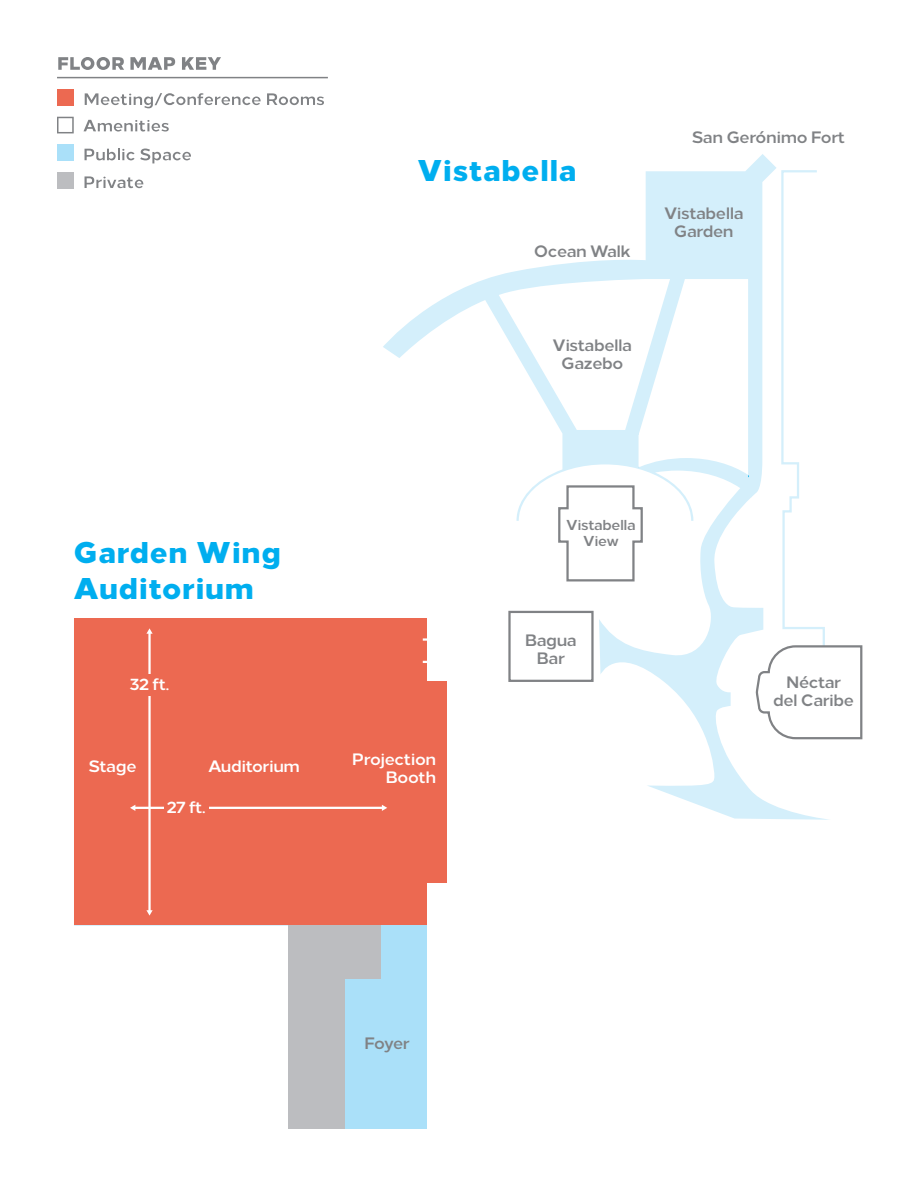
<style>
.page{position:relative;width:918px;height:1188px;background:#fff}
.page>*{position:absolute;margin:0;border:0;box-sizing:border-box;transform-origin:0 0}
.t1{font:800 30px/36px "Loew";letter-spacing:.025em;color:#00aeef}
.t2{font:700 16.5px/18px "Loew";letter-spacing:-.025em;color:#808285;text-align:center}
.t3{font:700 16.5px/18px "Loew";letter-spacing:-.025em;color:#fff;text-align:right}
.t4{font:700 14.4px/15.8px "Loew";letter-spacing:-.025em;color:#808285;text-align:center}
</style>
<div class="page">
<hr style="left:57px;top:77px;width:271px;height:1px;background:#808285">
<svg style="left:58px;top:57px;width:66px;height:13px"></svg>
<svg style="left:130px;top:57px;width:45px;height:13px"></svg>
<svg style="left:182px;top:57px;width:39px;height:13px"></svg>
<div style="left:57px;top:89px;width:17px;height:17px;background:#ec6951"></div>
<svg style="left:85px;top:93px;width:176px;height:15px"></svg>
<svg style="left:267px;top:93px;width:57px;height:12px"></svg>
<svg style="left:57px;top:117px;width:17px;height:16px"></svg>
<svg style="left:84px;top:120px;width:85px;height:12px"></svg>
<div style="left:57px;top:145px;width:17px;height:16px;background:#aae0f9"></div>
<svg style="left:85px;top:149px;width:106px;height:14px"></svg>
<div style="left:57px;top:172px;width:17px;height:17px;background:#bcbdc0"></div>
<svg style="left:85px;top:176px;width:58px;height:12px"></svg>
<div style="left:289px;top:912px;width:138px;height:217px;background:#aae0f9"></div>
<div style="left:74px;top:619px;width:353px;height:306px;background:#ec6951"></div>
<div style="left:403px;top:681px;width:43px;height:201px;background:#ec6951"></div>
<div style="left:289px;top:925px;width:56px;height:204px;background:#bcbdc0"></div>
<div style="left:344px;top:925px;width:37px;height:54px;background:#bcbdc0"></div>
<hr style="left:148px;top:632px;width:3px;height:280px;background:#fff">
<svg style="left:146px;top:628px;width:7px;height:6px"></svg>
<svg style="left:146px;top:910px;width:7px;height:6px"></svg>
<hr style="left:134px;top:807px;width:249px;height:2px;background:#fff">
<svg style="left:130px;top:805px;width:5px;height:6px"></svg>
<div style="left:129px;top:674px;width:41px;height:22px;background:#ec6951"></div>
<div style="left:164px;top:797px;width:45px;height:21px;background:#ec6951"></div>
<svg style="left:383px;top:154px;width:446px;height:666px"></svg>
<svg style="left:748px;top:169px;width:115px;height:571px"></svg>
<svg style="left:557px;top:484px;width:87px;height:99px"></svg>
<div style="left:510px;top:612px;width:82px;height:69px;background:#fff"></div>
<div style="left:508px;top:611px;width:86px;height:71px;border:2px solid #808285"></div>
<h1 class="t1" style="left:417px;top:156px;width:161px">Vistabella</h1>
<p class="t2" style="left:534px;top:244px;width:98px">Ocean Walk</p>
<p class="t2" style="left:552px;top:338px;width:81px">Vistabella<br>Gazebo</p>
<p class="t2" style="left:692px;top:131px;width:155px">San Gerónimo Fort</p>
<p class="t2" style="left:664px;top:206px;width:81px">Vistabella<br>Garden</p>
<h1 class="t1" style="left:73px;top:538px;width:209px">Garden Wing<br>Auditorium</h1>
<p class="t3" style="left:129px;top:678px;width:41px">32 ft.</p>
<p class="t3" style="left:88px;top:759px;width:50px">Stage</p>
<p class="t3" style="left:352px;top:752px;width:86px">Projection<br>Booth</p>
<p class="t3" style="left:208px;top:759px;width:93px">Auditorium</p>
<p class="t3" style="left:167px;top:800px;width:40px">27 ft.</p>
<p class="t4" style="left:566px;top:519px;width:71px">Vistabella<br>View</p>
<p class="t2" style="left:525px;top:634px;width:54px">Bagua<br>Bar</p>
<p class="t2" style="left:773px;top:675px;width:82px">Néctar del Caribe</p>
<p class="t2" style="left:364px;top:1036px;width:47px">Foyer</p>
</div>
